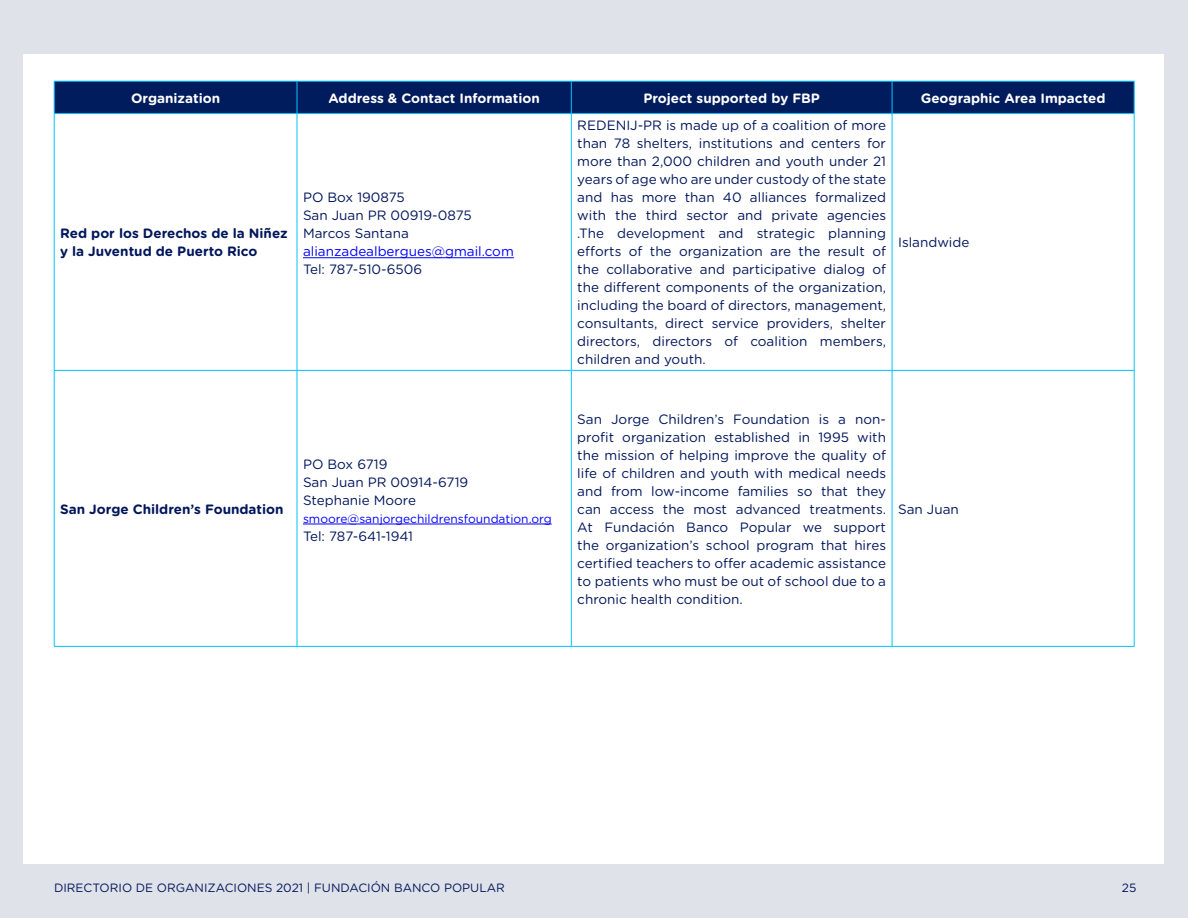
<style>
.page{position:relative;width:1188px;height:918px;background:#dfe2e9}
.page>*{position:absolute;margin:0;border:0;box-sizing:border-box;transform-origin:0 0}
.t1{font:13.5px/18px "Gotham Rounded";color:#00165b;text-align:justify}
.t2{font:700 13.5px "Gotham Rounded";color:#fff}
.t3{font:700 13.5px/18px "Gotham Rounded";color:#00165b}
.t4{font:13.5px "Gotham Rounded";color:#00f}
.t5{font:12px "Gotham Rounded";color:#00165b}
.t6{font:12px "Gotham Rounded";color:#00f}
</style>
<div class="page">
<div style="left:24px;top:54px;width:1140px;height:810px;background:#fff"></div>
<div style="left:55px;top:82px;width:1079px;height:31px;background:#001c5d"></div>
<hr style="left:54px;top:81px;width:243px;height:1px;background:#00c4ff">
<hr style="left:54px;top:81px;width:1px;height:32px;background:#00c4ff">
<hr style="left:297px;top:81px;width:274px;height:1px;background:#00c4ff">
<hr style="left:297px;top:81px;width:1px;height:32px;background:#00c4ff">
<hr style="left:571px;top:81px;width:321px;height:1px;background:#00c4ff">
<hr style="left:571px;top:81px;width:1px;height:32px;background:#00c4ff">
<hr style="left:892px;top:81px;width:242px;height:1px;background:#00c4ff">
<hr style="left:892px;top:81px;width:1px;height:32px;background:#00c4ff">
<hr style="left:1134px;top:81px;width:1px;height:32px;background:#00c4ff">
<hr style="left:54px;top:113px;width:243px;height:1px;background:#00c4ff">
<hr style="left:297px;top:113px;width:274px;height:1px;background:#00c4ff">
<hr style="left:571px;top:113px;width:321px;height:1px;background:#00c4ff">
<hr style="left:892px;top:113px;width:242px;height:1px;background:#00c4ff">
<hr style="left:54px;top:646px;width:243px;height:1px;background:#00c4ff">
<hr style="left:297px;top:646px;width:274px;height:1px;background:#00c4ff">
<hr style="left:571px;top:646px;width:321px;height:1px;background:#00c4ff">
<hr style="left:892px;top:646px;width:242px;height:1px;background:#00c4ff">
<hr style="left:54px;top:114px;width:1px;height:256px;background:#00c4ff">
<hr style="left:297px;top:114px;width:1px;height:256px;background:#00c4ff">
<hr style="left:571px;top:114px;width:1px;height:256px;background:#00c4ff">
<hr style="left:892px;top:114px;width:1px;height:256px;background:#00c4ff">
<hr style="left:1134px;top:114px;width:1px;height:256px;background:#00c4ff">
<hr style="left:54px;top:370px;width:243px;height:1px;background:#00c4ff">
<hr style="left:54px;top:371px;width:1px;height:275px;background:#00c4ff">
<hr style="left:297px;top:370px;width:274px;height:1px;background:#00c4ff">
<hr style="left:297px;top:371px;width:1px;height:275px;background:#00c4ff">
<hr style="left:571px;top:370px;width:321px;height:1px;background:#00c4ff">
<hr style="left:571px;top:371px;width:1px;height:275px;background:#00c4ff">
<hr style="left:892px;top:370px;width:242px;height:1px;background:#00c4ff">
<hr style="left:892px;top:371px;width:1px;height:275px;background:#00c4ff">
<hr style="left:1134px;top:371px;width:1px;height:275px;background:#00c4ff">
<hr style="left:303px;top:257px;width:211px;height:1px;background:#00f">
<hr style="left:303px;top:524px;width:249px;height:1px;background:#00f">
<p class="t2" style="left:131px;top:88px;width:91px">Organization</p>
<p class="t2" style="left:328px;top:88px;width:213px">Address &amp; Contact Information</p>
<p class="t2" style="left:643px;top:88px;width:178px">Project supported by FBP</p>
<p class="t2" style="left:921px;top:88px;width:186px">Geographic Area Impacted</p>
<p class="t3" style="left:60px;top:224px;width:229px">Red por los Derechos de la Niñez y la Juventud de Puerto Rico</p>
<p class="t1" style="left:303px;top:188px;width:103px">PO Box 190875</p>
<p class="t1" style="left:303px;top:206px;width:170px">San Juan PR 00919-0875</p>
<p class="t1" style="left:303px;top:224px;width:107px">Marcos Santana</p>
<p class="t4" style="left:303px;top:242px;width:212px">alianzadealbergues@gmail.com</p>
<p class="t1" style="left:303px;top:260px;width:121px">Tel: 787-510-6506</p>
<p class="t3" style="left:60px;top:499px;width:225px">San Jorge Children’s Foundation</p>
<p class="t1" style="left:303px;top:454px;width:86px">PO Box 6719</p>
<p class="t1" style="left:303px;top:472px;width:167px">San Juan PR 00914-6719</p>
<p class="t1" style="left:303px;top:490px;width:115px">Stephanie Moore</p>
<p class="t6" style="left:303px;top:510px;width:250px">smoore@sanjorgechildrensfoundation.org</p>
<p class="t1" style="left:303px;top:526px;width:112px">Tel: 787-641-1941</p>
<p class="t1" style="left:577px;top:116px;width:310px">REDENIJ-PR is made up of a coalition of more than 78 shelters, institutions and centers for more than 2,000 children and youth under 21 years of age who are under custody of the state and has more than 40 alliances formalized with the third sector and private agencies .The development and strategic planning efforts of the organization are the result of the collaborative and participative dialog of the different components of the organization, including the board of directors, management, consultants, direct service providers, shelter directors, directors of coalition members, children and youth.</p>
<p class="t1" style="left:898px;top:233px;width:73px">Islandwide</p>
<p class="t1" style="left:577px;top:409px;width:310px">San Jorge Children’s Foundation is a non&shy;profit organization established in 1995 with the mission of helping improve the quality of life of children and youth with medical needs and from low-income families so that they can access the most advanced treatments.<br>At Fundación Banco Popular we support the organization’s school program that hires certified teachers to offer academic assistance to patients who must be out of school due to a chronic health condition.</p>
<p class="t1" style="left:898px;top:499px;width:62px">San Juan</p>
<p class="t5" style="left:54px;top:879px;width:452px">DIRECTORIO DE ORGANIZACIONES 2021 | FUNDACIÓN BANCO POPULAR</p>
<p class="t5" style="left:1122px;top:879px;width:16px">25</p>
</div>
